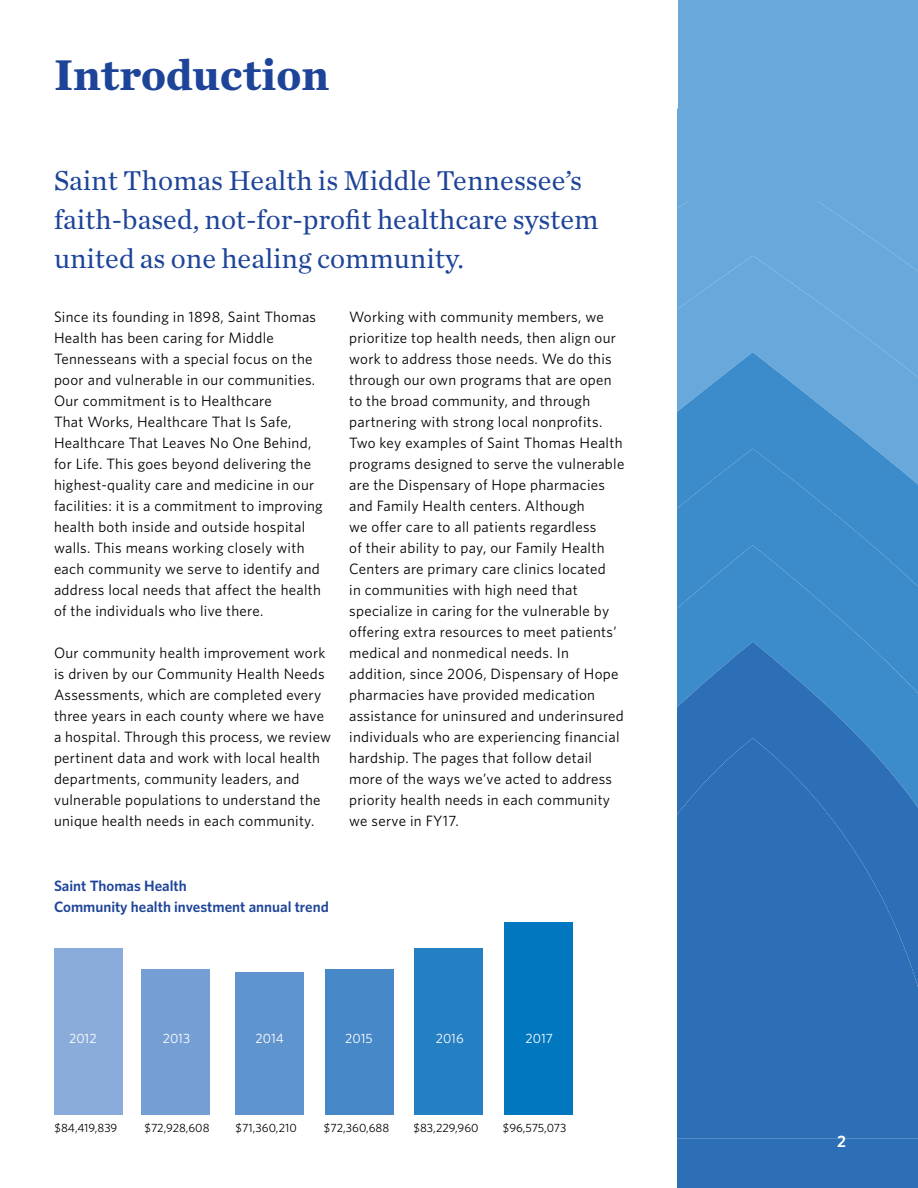
<style>
.page{position:relative;width:918px;height:1188px;background:#fff}
.page>*{position:absolute;margin:0;border:0;box-sizing:border-box;transform-origin:0 0}
.t1{font:700 45px "Chronicle Text G1";color:#1d4499}
.t2{font:28.5px/39px "Chronicle Text G1";color:#1d4499}
.t3{font:600 16.5px "Whitney";color:#fff}
.t4{font:15px/21px "Whitney";letter-spacing:.02em;color:#000}
.t5{font:600 15px/21px "Whitney";color:#1d4499}
.t6{font:13.5px "Whitney";color:#fff}
.t7{font:12px "Whitney";color:#000}
</style>
<div class="page">
<div style="left:678px;top:201px;width:240px;height:55px;background:#68a8db"></div>
<div style="left:678px;top:256px;width:240px;height:96px;background:#68a8db"></div>
<svg style="left:678px;top:352px;width:240px;height:97px;background:#539ad2"></svg>
<div style="left:678px;top:449px;width:240px;height:96px;background:#3c8bca"></div>
<div style="left:678px;top:545px;width:240px;height:97px;background:#3c8bca"></div>
<svg style="left:678px;top:642px;width:240px;height:546px;background:#3379be"></svg>
<div style="left:678px;top:738px;width:240px;height:400px;background:#2d6fb7"></div>
<div style="left:678px;top:0;width:240px;height:201px;background:#68a8db"></div>
<div style="left:55px;top:948px;width:68px;height:166px;background:#8aacda"></div>
<div style="left:141px;top:969px;width:69px;height:145px;background:#759fd4"></div>
<div style="left:235px;top:972px;width:69px;height:142px;background:#6094ce"></div>
<div style="left:325px;top:969px;width:68px;height:145px;background:#4789c8"></div>
<div style="left:414px;top:948px;width:69px;height:166px;background:#257fc3"></div>
<div style="left:504px;top:922px;width:69px;height:192px;background:#0077be"></div>
<h1 class="t1" style="left:54px;top:39px;width:277px">Introduction</h1>
<h2 class="t2" style="left:54px;top:160px;width:546px">Saint Thomas Health is Middle Tennessee’s faith-based, not-for-profit healthcare system united as one healing community.</h2>
<p class="t4" style="left:54px;top:306px;width:270px">Since its founding in 1898, Saint Thomas Health has been caring for Middle Tennesseans with a special focus on the poor and vulnerable in our communities.<br>Our commitment is to Healthcare<br>That Works, Healthcare That Is Safe, Healthcare That Leaves No One Behind, for Life. This goes beyond delivering the highest-quality care and medicine in our facilities: it is a commitment to improving health both inside and outside hospital walls. This means working closely with each community we serve to identify and address local needs that affect the health of the individuals who live there.</p>
<p class="t4" style="left:54px;top:642px;width:279px">Our community health improvement work is driven by our Community Health Needs Assessments, which are completed every three years in each county where we have a hospital. Through this process, we review pertinent data and work with local health departments, community leaders, and vulnerable populations to understand the unique health needs in each community.</p>
<p class="t4" style="left:349px;top:306px;width:277px">Working with community members, we prioritize top health needs, then align our work to address those needs. We do this through our own programs that are open to the broad community, and through partnering with strong local nonprofits.<br>Two key examples of Saint Thomas Health programs designed to serve the vulnerable are the Dispensary of Hope pharmacies and Family Health centers. Although<br>we offer care to all patients regardless<br>of their ability to pay, our Family Health Centers are primary care clinics located<br>in communities with high need that specialize in caring for the vulnerable by offering extra resources to meet patients’ medical and nonmedical needs. In addition, since 2006, Dispensary of Hope pharmacies have provided medication assistance for uninsured and underinsured individuals who are experiencing financial hardship. The pages that follow detail more of the ways we’ve acted to address priority health needs in each community we serve in FY17.</p>
<p class="t5" style="left:54px;top:875px;width:276px">Saint Thomas Health<br>Community health investment annual trend</p>
<p class="t6" style="left:69px;top:1029px;width:29px">2012</p>
<p class="t6" style="left:163px;top:1029px;width:29px">2013</p>
<p class="t6" style="left:256px;top:1029px;width:30px">2014</p>
<p class="t6" style="left:345px;top:1029px;width:29px">2015</p>
<p class="t6" style="left:436px;top:1029px;width:29px">2016</p>
<p class="t6" style="left:526px;top:1029px;width:29px">2017</p>
<p class="t7" style="left:55px;top:1120px;width:64px">$84,419,839</p>
<p class="t7" style="left:145px;top:1120px;width:66px">$72,928,608</p>
<p class="t7" style="left:236px;top:1120px;width:63px">$71,360,210</p>
<p class="t7" style="left:324px;top:1120px;width:67px">$72,360,688</p>
<p class="t7" style="left:414px;top:1120px;width:66px">$83,229,960</p>
<p class="t7" style="left:503px;top:1120px;width:65px">$96,575,073</p>
<p class="t3" style="left:837px;top:1130px;width:10px">2</p>
</div>
